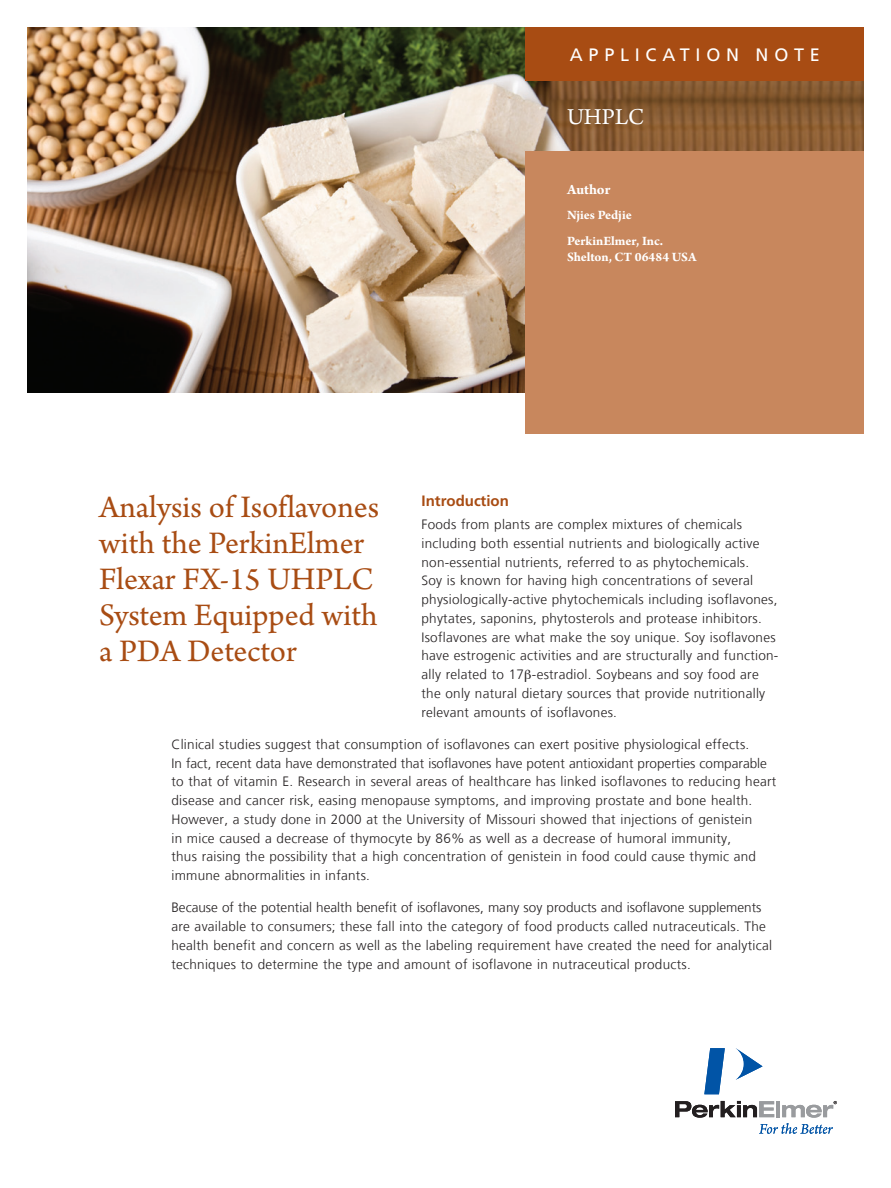
<style>
.page{position:relative;width:891px;height:1188px;background:#fff}
.page>*{position:absolute;margin:0;border:0;box-sizing:border-box;transform-origin:0 0}
.t1{font:33px/36px "Arno Pro";color:#a84c13}
.t2{font:24px "Arno Pro";color:#fff}
.t3{font:18px "Frutiger";letter-spacing:.32em;color:#fff}
.t4{font:700 15px "Frutiger LT Com";color:#a84c13}
.t5{font:700 15px "Arno Pro";color:#fff}
.t6{font:300 13.5px/18.8px "Frutiger LT Com";letter-spacing:.02em;color:#231f20}
.t7{font:700 13.5px/25.5px "Arno Pro";letter-spacing:-.005em;color:#fff}
</style>
<div class="page">
<img style="left:27px;top:27px;width:837px;height:366px">
<div style="left:526px;top:151px;width:338px;height:283px;background:#c8875d"></div>
<div style="left:526px;top:27px;width:338px;height:54px;background:#a84c13"></div>
<svg style="left:736px;top:1048px;width:27px;height:32px"></svg>
<svg style="left:704px;top:1048px;width:21px;height:46px"></svg>
<svg style="left:675px;top:1101px;width:162px;height:33px"></svg>
<h3 class="t3" style="left:570px;top:44px;width:252px">APPLICATION N OTE</h3>
<h2 class="t2" style="left:567px;top:103px;width:79px">UHPLC</h2>
<p class="t5" style="left:567px;top:181px;width:45px">Author</p>
<p class="t7" style="left:567px;top:203px;width:98px">Njies Pedjie<br>PerkinElmer, Inc.</p>
<p class="t7" style="left:567px;top:245px;width:131px">Shelton, CT 06484 USA</p>
<h1 class="t1" style="left:99px;top:491px;width:282px">Analysis of Isoflavones with the PerkinElmer<br>Flexar FX-15 UHPLC<br>System Equipped with a PDA Detector</h1>
<p class="t4" style="left:422px;top:492px;width:89px">Introduction</p>
<p class="t6" style="left:422px;top:515px;width:358px">Foods from plants are complex mixtures of chemicals including both essential nutrients and biologically active non-essential nutrients, referred to as phytochemicals.<br>Soy is known for having high concentrations of several physiologically-active phytochemicals including isoflavones, phytates, saponins, phytosterols and protease inhibitors.<br>Isoflavones are what make the soy unique. Soy isoflavones have estrogenic activities and are structurally and function&shy;ally related to 17 -estradiol. Soybeans and soy food are the only natural dietary sources that provide nutritionally relevant amounts of isoflavones.</p>
<p class="t6" style="left:171px;top:735px;width:606px">Clinical studies suggest that consumption of isoflavones can exert positive physiological effects.<br>In fact, recent data have demonstrated that isoflavones have potent antioxidant properties comparable to that of vitamin E. Research in several areas of healthcare has linked isoflavones to reducing heart disease and cancer risk, easing menopause symptoms, and improving prostate and bone health.<br>However, a study done in 2000 at the University of Missouri showed that injections of genistein<br>in mice caused a decrease of thymocyte by 86% as well as a decrease of humoral immunity,<br>thus raising the possibility that a high concentration of genistein in food could cause thymic and immune abnormalities in infants.</p>
<p class="t6" style="left:171px;top:899px;width:602px">Because of the potential health benefit of isoflavones, many soy products and isoflavone supplements are available to consumers; these fall into the category of food products called nutraceuticals. The health benefit and concern as well as the labeling requirement have created the need for analytical techniques to determine the type and amount of isoflavone in nutraceutical products.</p>
</div>
